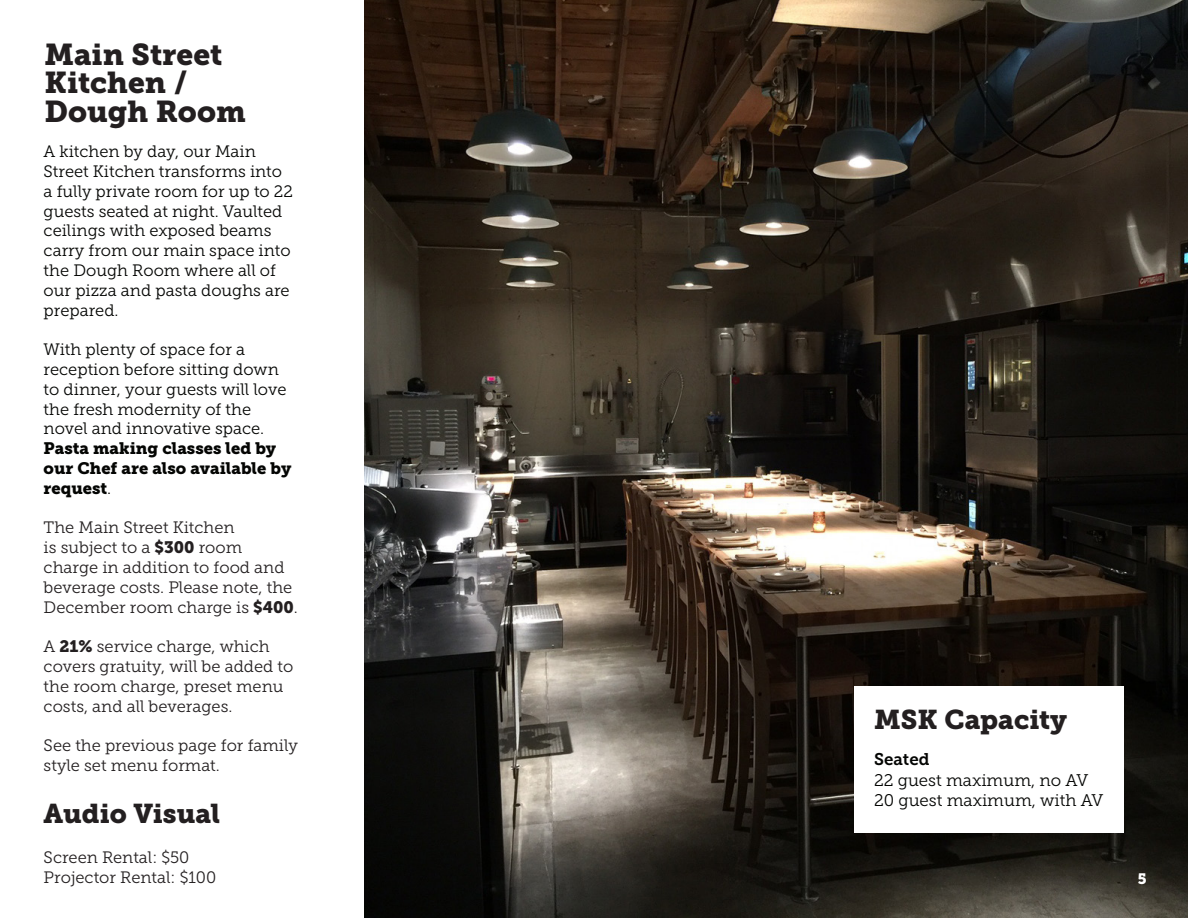
<style>
.page{position:relative;width:1188px;height:918px;background:#fff}
.page>*{position:absolute;margin:0;border:0;box-sizing:border-box;transform-origin:0 0}
.GC__Body_Copy__1{font:30px/28.5px "Museo Slab 900";color:#231f20}
.t1{font:27px "Museo Slab 900";color:#231f20}
.t2{font:16.8px "Museo Slab 300";color:#040503}
.t3{font:16.8px "Museo Slab 700";color:#040503}
.t4{font:16.5px/19.8px "Museo Slab 300";color:#040503}
.t5{font:16.5px/19.8px "Museo Slab 300";color:#231f20}
.t6{font:15px "Museo Slab 900";color:#fff}
.s1{font-family:"Museo Slab 900"}
</style>
<div class="page">
<img style="left:364px;top:0;width:824px;height:918px">
<div style="left:855px;top:687px;width:269px;height:146px;background:#fff"></div>
<p class="GC__Body_Copy__1" style="left:44px;top:40px;width:180px">Main Street<br>Kitchen /</p>
<p class="GC__Body_Copy__1" style="left:44px;top:97px;width:203px">Dough Room</p>
<p class="t4" style="left:44px;top:142px;width:251px">A kitchen by day, our Main<br>Street Kitchen transforms into a fully private room for up to 22 guests seated at night. Vaulted ceilings with exposed beams carry from our main space into the Dough Room where all of our pizza and pasta doughs are prepared.</p>
<p class="t4" style="left:44px;top:340px;width:249px">With plenty of space for a reception before sitting down to dinner, your guests will love the fresh modernity of the novel and innovative space.<br><span class="s1">Pasta making classes led by our Chef are also available by request</span>.</p>
<p class="t5" style="left:44px;top:518px;width:256px">The Main Street Kitchen<br>is subject to a <span class="s1">$300</span> room charge in addition to food and beverage costs. Please note, the<br>December room charge is <span class="s1">$400</span>.</p>
<p class="t5" style="left:44px;top:637px;width:251px">A <span class="s1">21%</span> service charge, which covers gratuity, will be added to the room charge, preset menu costs, and all beverages.</p>
<p class="t5" style="left:44px;top:736px;width:256px">See the previous page for family style set menu format.</p>
<p class="t1" style="left:44px;top:798px;width:178px">Audio Visual</p>
<p class="t5" style="left:44px;top:847px;width:147px">Screen Rental: $50</p>
<p class="t5" style="left:44px;top:867px;width:174px">Projector Rental: $100</p>
<p class="t1" style="left:874px;top:704px;width:195px">MSK Capacity</p>
<p class="t3" style="left:874px;top:750px;width:57px">Seated</p>
<p class="t2" style="left:874px;top:771px;width:216px">22 guest maximum, no AV</p>
<p class="t2" style="left:874px;top:791px;width:231px">20 guest maximum, with AV</p>
<p class="t6" style="left:1138px;top:870px;width:10px">5</p>
</div>
